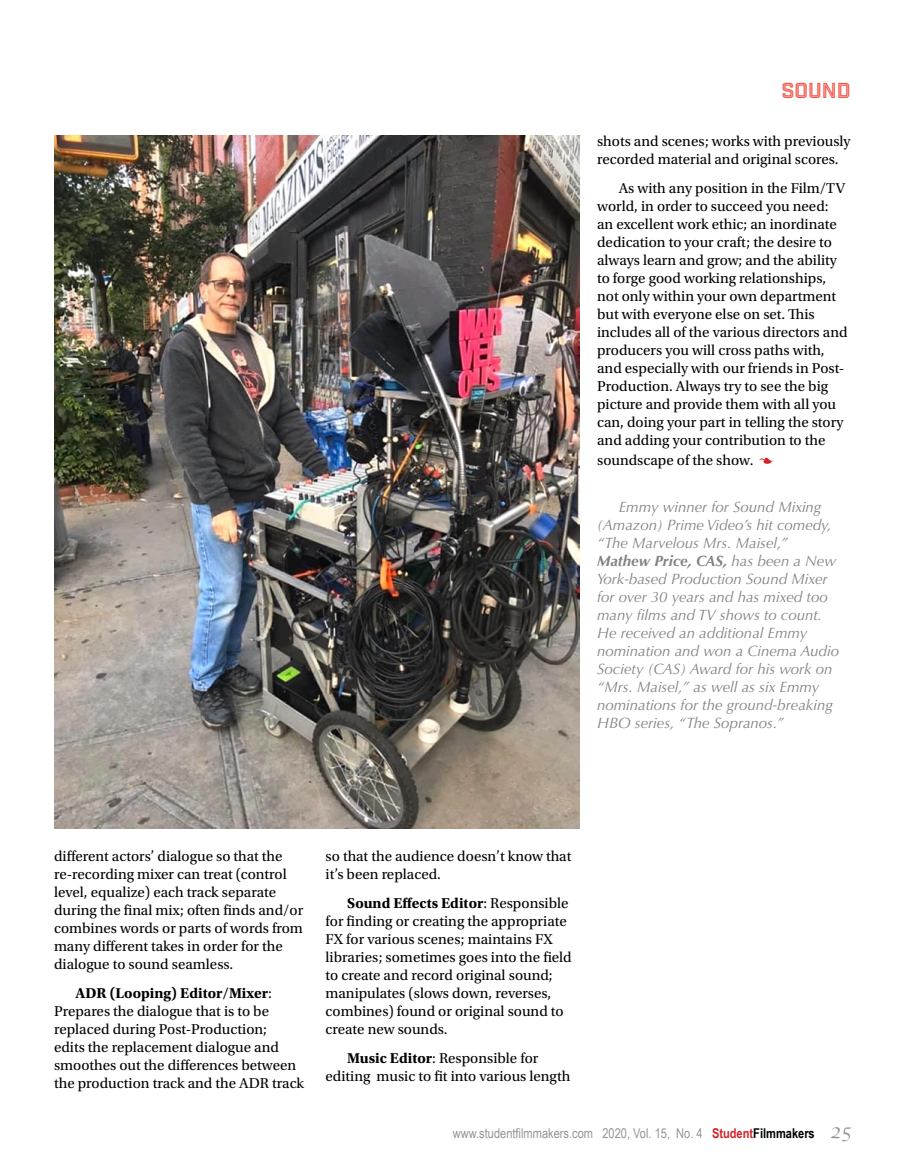
<style>
.page{position:relative;width:905px;height:1175px;background:#fff}
.page>*{position:absolute;margin:0;border:0;box-sizing:border-box;transform-origin:0 0}
.t1{font:21px "Industry Inc Inline";color:#f15b4f}
.t2{font:15px/18px "Utopia Std";color:#000}
.t3{font:italic 15px/18px "Optima";color:#808285}
.t4{font:13.5px "Arial Narrow";color:#939598}
.s1{font-size:16.5px;color:#d2232a}
.s2{font-weight:700}
.s3{font-weight:700;color:#d2232a}
.s4{font-weight:700;color:#000}
.s5{font-family:"Apple Chancery";font-size:21px}
</style>
<div class="page">
<img style="left:54px;top:135px;width:525px;height:693px">
<h1 class="t1" style="left:781px;top:78px;width:71px">SOUND</h1>
<p class="t2" style="left:597px;top:132px;width:255px">shots and scenes; works with previously recorded material and original scores.</p>
<p class="t2" style="left:597px;top:179px;width:252px;text-indent:22px">As with any position in the Film/TV world, in order to succeed you need: an excellent work ethic; an inordinate dedication to your craft; the desire to always learn and grow; and the ability to forge good working relationships, not only within your own department but with everyone else on set. This includes all of the various directors and producers you will cross paths with, and especially with our friends in Post-Production. Always try to see the big picture and provide them with all you can, doing your part in telling the story and adding your contribution to the</p>
<p class="t2" style="left:597px;top:451px;width:178px">soundscape of the show. <span class="s1">•</span></p>
<p class="t3" style="left:597px;top:497px;width:243px;text-indent:22px">Emmy winner for Sound Mixing (Amazon) Prime Video’s hit comedy, “The Marvelous Mrs. Maisel,”<br><span class="s2">Mathew Price, CAS,</span> has been a New<br>York-based Production Sound Mixer for over 30 years and has mixed too many films and TV shows to count.<br>He received an additional Emmy nomination and won a Cinema Audio<br>Society (CAS) Award for his work on “Mrs. Maisel,” as well as six Emmy nominations for the ground-breaking<br>HBO series, “The Sopranos.”</p>
<p class="t2" style="left:54px;top:847px;width:251px">different actors’ dialogue so that the re-recording mixer can treat (control level, equalize) each track separate during the final mix; often finds and/or combines words or parts of words from many different takes in order for the dialogue to sound seamless.</p>
<p class="t2" style="left:54px;top:984px;width:251px;text-indent:22px"><span class="s2">ADR (Looping) Editor/Mixer</span>:<br>Prepares the dialogue that is to be replaced during Post-Production;<br>edits the replacement dialogue and smoothes out the differences between the production track and the ADR track</p>
<p class="t2" style="left:325px;top:847px;width:247px">so that the audience doesn’t know that it’s been replaced.</p>
<p class="t2" style="left:325px;top:894px;width:248px;text-indent:22px"><span class="s2">Sound Effects Editor</span>: Responsible for finding or creating the appropriate FX for various scenes; maintains FX libraries; sometimes goes into the field to create and record original sound; manipulates (slows down, reverses, combines) found or original sound to create new sounds.</p>
<p class="t2" style="left:325px;top:1049px;width:246px;text-indent:22px"><span class="s2">Music Editor</span>: Responsible for editing music to fit into various length</p>
<p class="t4" style="left:453px;top:1122px;width:400px">www.studentfilmmakers.com 2020, Vol. 15, No. 4 <span class="s3">Student</span><span class="s4">Filmmakers</span> <span class="s5">25</span></p>
</div>
